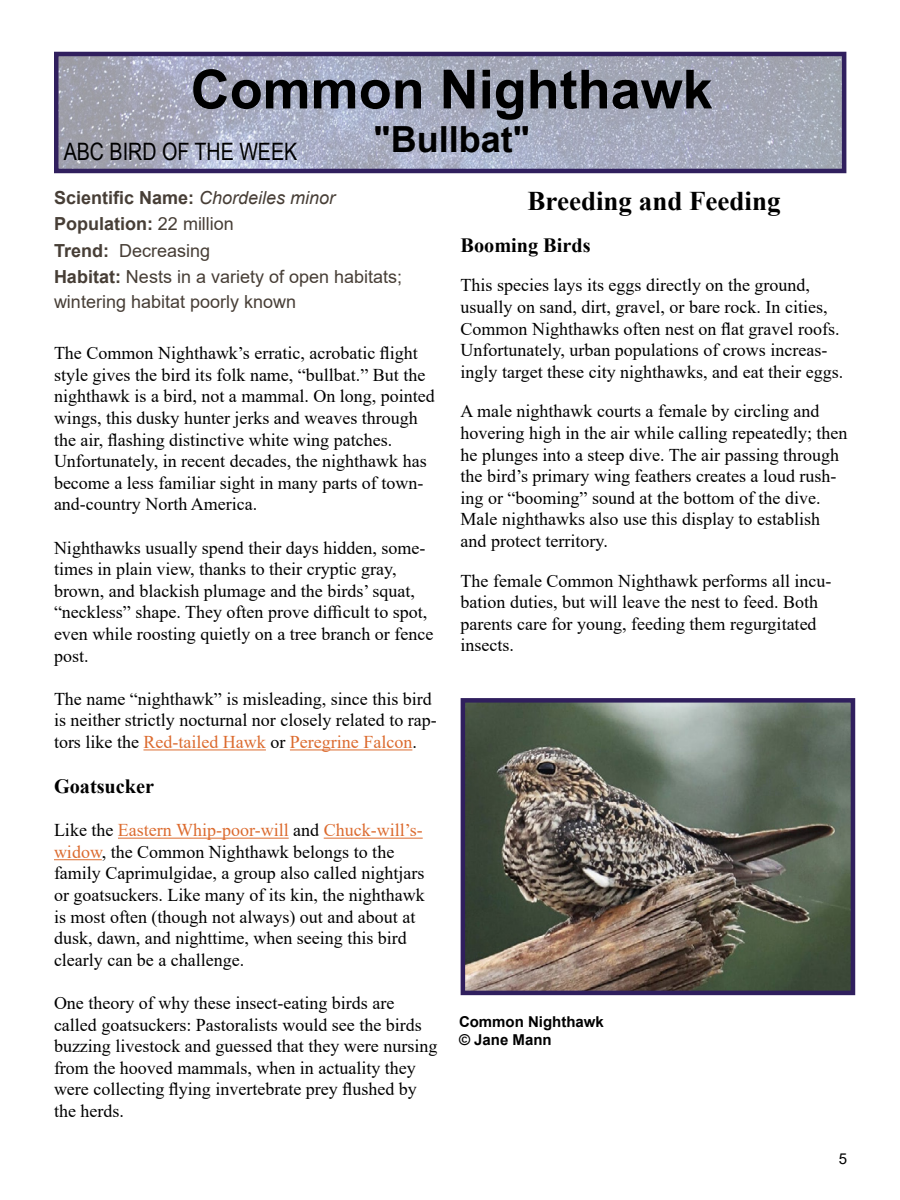
<style>
.page{position:relative;width:900px;height:1200px;background:#fff}
.page>*{position:absolute;margin:0;border:0;box-sizing:border-box;transform-origin:0 0}
.t1{font:700 54px "Arial";color:#000}
.t2{font:700 36px "Arial";color:#000}
.t3{font:700 27px "Times New Roman";color:#000}
.t4{font:24px "Arial Narrow";color:#000}
.t5{font:700 20.25px "Times New Roman";color:#000}
.t6{font:18px/21.6px "Times New Roman";color:#000}
.t7{font:18px/25.8px "Arial";color:#473e36}
.t8{font:700 15px/18px "Arial";color:#000}
.t9{font:15px "Arial";color:#000}
.s1{font-weight:700}
.s2{font-style:italic}
.s3{color:#dc6b2f}
</style>
<div class="page">
<svg style="left:59px;top:54px;width:788px;height:118px;background:#a9adbf"></svg>
<div style="left:54px;top:52px;width:792px;height:121px;border:4px solid #301f5e"></div>
<hr style="left:143px;top:750px;width:123px;height:1px;background:#dc6b2f">
<hr style="left:290px;top:750px;width:122px;height:1px;background:#dc6b2f">
<hr style="left:118px;top:838px;width:171px;height:1px;background:#dc6b2f">
<hr style="left:324px;top:838px;width:99px;height:1px;background:#dc6b2f">
<hr style="left:54px;top:859px;width:48px;height:1px;background:#dc6b2f">
<img style="left:466px;top:703px;width:384px;height:287px">
<div style="left:461px;top:698px;width:394px;height:297px;border:4px solid #301f5e"></div>
<h1 class="t1" style="left:191px;top:51px;width:524px">Common Nighthawk</h1>
<h2 class="t2" style="left:374px;top:114px;width:158px">"Bullbat"</h2>
<h3 class="t4" style="left:64px;top:134px;width:235px">ABC BIRD OF THE WEEK</h3>
<p class="t7" style="left:54px;top:185px;width:350px"><span class="s1">Scientific Name:</span> <span class="s2">Chordeiles minor<br></span><span class="s1">Population:</span> 22 million<br><span class="s1">Trend:</span> Decreasing<br><span class="s1">Habitat:</span> Nests in a variety of open habitats; wintering habitat poorly known</p>
<p class="t6" style="left:54px;top:342px;width:382px">The Common Nighthawk’s erratic, acrobatic flight style gives the bird its folk name, “bullbat.” But the nighthawk is a bird, not a mammal. On long, pointed wings, this dusky hunter jerks and weaves through the air, flashing distinctive white wing patches.<br>Unfortunately, in recent decades, the nighthawk has become a less familiar sight in many parts of town&shy;and-country North America.</p>
<p class="t6" style="left:54px;top:536px;width:381px">Nighthawks usually spend their days hidden, some&shy;times in plain view, thanks to their cryptic gray, brown, and blackish plumage and the birds’ squat, “neckless” shape. They often prove difficult to spot, even while roosting quietly on a tree branch or fence post.</p>
<p class="t6" style="left:54px;top:687px;width:384px">The name “nighthawk” is misleading, since this bird is neither strictly nocturnal nor closely related to rap&shy;tors like the <span class="s3">Red-tailed Hawk</span> or <span class="s3">Peregrine Falcon</span>.</p>
<p class="t5" style="left:54px;top:772px;width:102px">Goatsucker</p>
<p class="t6" style="left:54px;top:819px;width:372px">Like the <span class="s3">Eastern Whip-poor-will</span> and <span class="s3">Chuck-will’s&shy;widow</span>, the Common Nighthawk belongs to the family Caprimulgidae, a group also called nightjars or goatsuckers. Like many of its kin, the nighthawk is most often (though not always) out and about at dusk, dawn, and nighttime, when seeing this bird clearly can be a challenge.</p>
<p class="t6" style="left:54px;top:992px;width:385px">One theory of why these insect-eating birds are called goatsuckers: Pastoralists would see the birds buzzing livestock and guessed that they were nursing from the hooved mammals, when in actuality they were collecting flying invertebrate prey flushed by the herds.</p>
<h3 class="t3" style="left:528px;top:181px;width:255px">Breeding and Feeding</h3>
<p class="t5" style="left:461px;top:230px;width:131px">Booming Birds</p>
<p class="t6" style="left:461px;top:274px;width:384px">This species lays its eggs directly on the ground, usually on sand, dirt, gravel, or bare rock. In cities, Common Nighthawks often nest on flat gravel roofs.<br>Unfortunately, urban populations of crows increas&shy;ingly target these city nighthawks, and eat their eggs.</p>
<p class="t6" style="left:461px;top:400px;width:388px">A male nighthawk courts a female by circling and hovering high in the air while calling repeatedly; then he plunges into a steep dive. The air passing through the bird’s primary wing feathers creates a loud rush&shy;ing or “booming” sound at the bottom of the dive.<br>Male nighthawks also use this display to establish and protect territory.</p>
<p class="t6" style="left:461px;top:569px;width:372px">The female Common Nighthawk performs all incu&shy;bation duties, but will leave the nest to feed. Both parents care for young, feeding them regurgitated insects.</p>
<p class="t8" style="left:459px;top:1013px;width:147px">Common Nighthawk © Jane Mann</p>
<p class="t9" style="left:839px;top:1149px;width:10px">5</p>
</div>
